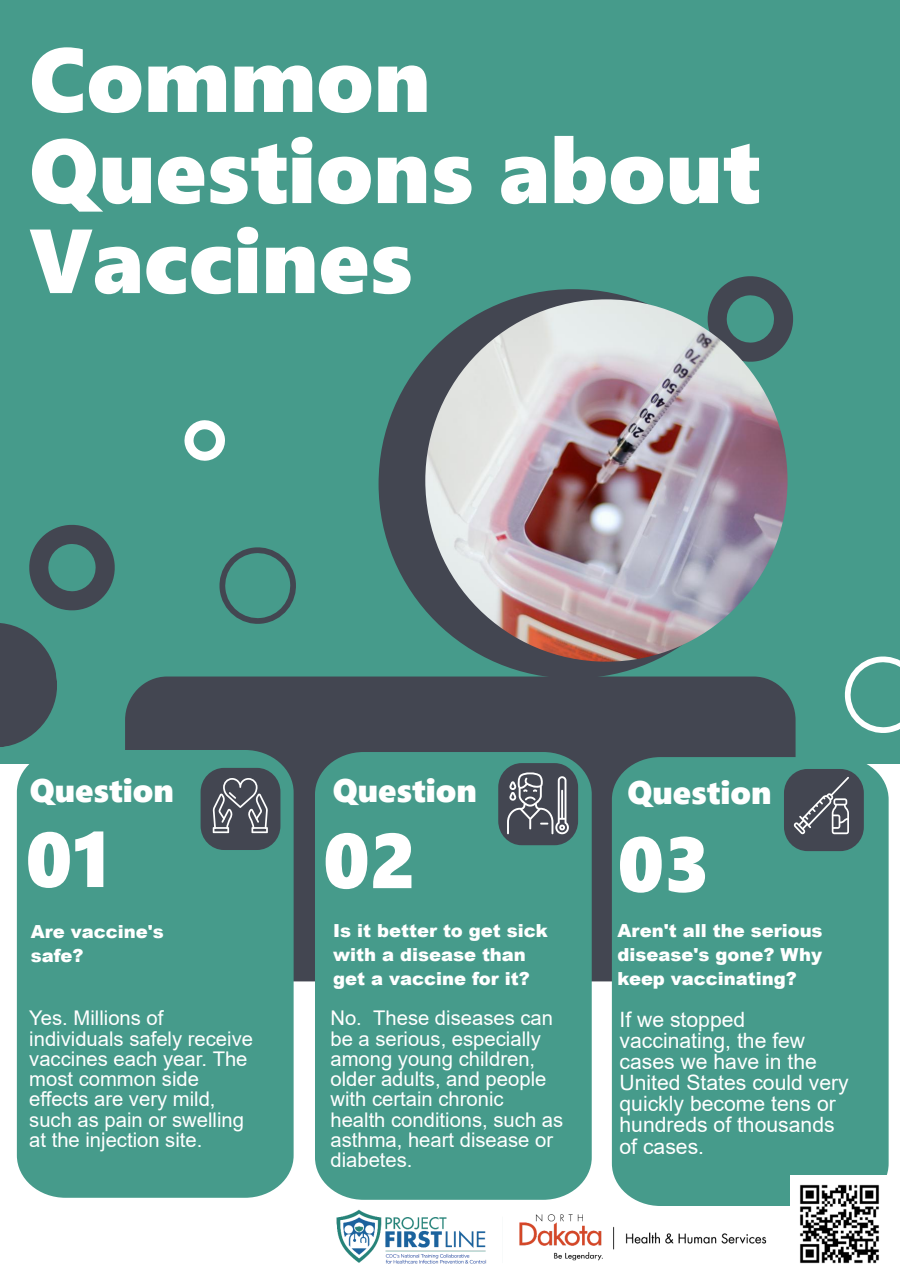
<style>
.page{position:relative;width:900px;height:1272px;background:#fff}
.page>*{position:absolute;margin:0;border:0;box-sizing:border-box;transform-origin:0 0}
.t1{font:90.75px/90.6px "Segoe UI Black";color:#fff}
.t2{font:77.7px "Segoe UI Black";color:#fff}
.t3{font:32.7px "Segoe UI Black";color:#fff}
.t4{font:21.15px/21.1px "Arial";color:#fff}
.t5{font:20.25px/20.2px "Arial";color:#fff}
.t6{font:900 18px/23.7px "Arial";color:#fff}
</style>
<div class="page">
<div style="left:0;top:0;width:900px;height:764px;background:#469b8b"></div>
<svg style="left:219px;top:547px;width:77px;height:77px"></svg>
<div style="left:379px;top:289px;width:389px;height:389px;background:#434651;border-radius:50%"></div>
<svg style="left:845px;top:656px;width:55px;height:77px"></svg>
<svg style="left:708px;top:276px;width:85px;height:86px"></svg>
<img style="left:425px;top:299px;width:363px;height:363px;border-radius:50%">
<svg style="left:0;top:623px;width:57px;height:124px"></svg>
<svg style="left:29px;top:525px;width:86px;height:85px"></svg>
<svg style="left:184px;top:420px;width:41px;height:41px"></svg>
<div style="left:125px;top:676px;width:671px;height:305px;background:#434651;border-radius:43px"></div>
<div style="left:17px;top:750px;width:277px;height:448px;background:#469b8b"></div>
<div style="left:315px;top:752px;width:277px;height:423px;background:#469b8b"></div>
<div style="left:612px;top:757px;width:277px;height:418px;background:#469b8b"></div>
<div style="left:498px;top:763px;width:80px;height:82px;background:#434651;border-radius:24px"></div>
<div style="left:784px;top:769px;width:80px;height:82px;background:#434651;border-radius:24px"></div>
<svg style="left:794px;top:777px;width:55px;height:57px"></svg>
<svg style="left:507px;top:772px;width:62px;height:62px"></svg>
<img style="left:258px;top:1175px;width:532px;height:89px">
<img style="left:800px;top:1184px;width:79px;height:80px">
<div style="left:201px;top:768px;width:79px;height:82px;background:#434651;border-radius:24px"></div>
<svg style="left:213px;top:778px;width:55px;height:55px"></svg>
<p class="t1" style="left:29px;top:31px;width:733px">Common<br>Questions about<br>Vaccines</p>
<p class="t3" style="left:30px;top:767px;width:146px">Question</p>
<p class="t3" style="left:333px;top:767px;width:146px">Question</p>
<p class="t3" style="left:628px;top:769px;width:146px">Question</p>
<p class="t2" style="left:26px;top:804px;width:85px">01</p>
<p class="t2" style="left:323px;top:805px;width:94px">02</p>
<p class="t2" style="left:618px;top:809px;width:94px">03</p>
<p class="t6" style="left:333px;top:918px;width:216px">Is it better to get sick with a disease than get a vaccine for it?</p>
<p class="t6" style="left:618px;top:918px;width:207px;text-align:justify">Aren't all the serious disease's gone? Why keep vaccinating?</p>
<p class="t6" style="left:31px;top:919px;width:135px">Are vaccine's safe?</p>
<p class="t5" style="left:29px;top:1008px;width:225px">Yes. Millions of individuals safely receive vaccines each year. The most common side effects are very mild, such as pain or swelling at the injection site.</p>
<p class="t5" style="left:330px;top:1008px;width:234px">No. These diseases can be a serious, especially among young children, older adults, and people with certain chronic health conditions, such as asthma, heart disease or diabetes.</p>
<p class="t4" style="left:620px;top:1009px;width:231px">If we stopped vaccinating, the few cases we have in the<br>United States could very quickly become tens or hundreds of thousands of cases.</p>
</div>
